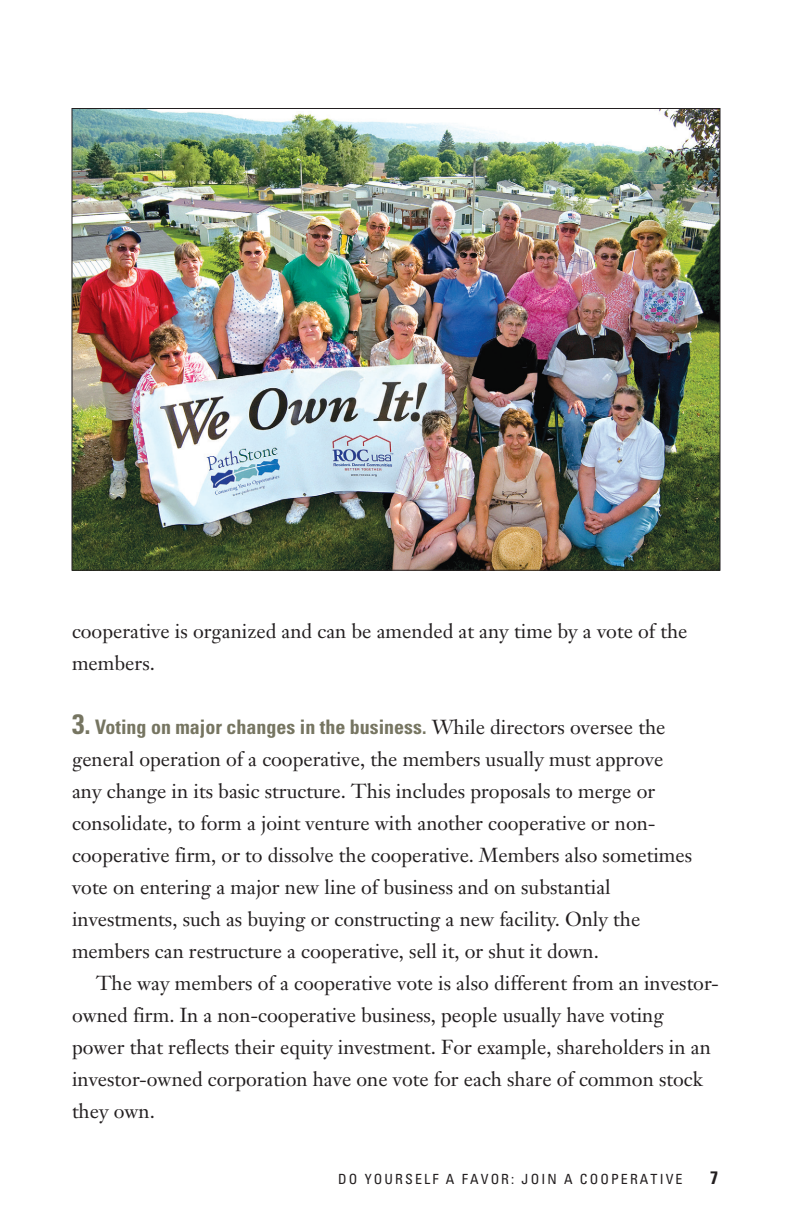
<style>
.page{position:relative;width:792px;height:1224px;background:#fff}
.page>*{position:absolute;margin:0;border:0;box-sizing:border-box;transform-origin:0 0}
.t1{font:20px/32px "Janson Text";color:#231f20}
.t2{font:700 condensed 18px "Univers";color:#231f20}
.t3{font:condensed 14px "Univers";letter-spacing:.15em;color:#231f20}
.s1{font-family:"Univers";font-weight:700;font-stretch:condensed;font-size:28px;color:#767561}
.s2{font-family:"Univers";font-weight:700;font-stretch:condensed;color:#767561}
</style>
<div class="page">
<img style="left:74px;top:110px;width:644px;height:459px">
<p class="t1" style="left:72px;top:615px;width:617px">cooperative is organized and can be amended at any time by a vote of the members.</p>
<p class="t1" style="left:72px;top:711px;width:622px"><span class="s1">3.</span> <span class="s2">Voting on major changes in the business.</span> While directors oversee the general operation of a cooperative, the members usually must approve any change in its basic structure. This includes proposals to merge or consolidate, to form a joint venture with another cooperative or non&shy;cooperative firm, or to dissolve the cooperative. Members also sometimes vote on entering a major new line of business and on substantial investments, such as buying or constructing a new facility. Only the members can restructure a cooperative, sell it, or shut it down.</p>
<p class="t1" style="left:72px;top:967px;width:648px;text-indent:24px">The way members of a cooperative vote is also different from an investor&shy;owned firm. In a non-cooperative business, people usually have voting power that reflects their equity investment. For example, shareholders in an investor-owned corporation have one vote for each share of common stock they own.</p>
<p class="t3" style="left:338px;top:1170px;width:346px">DO YOURSELF A FAVOR: JOIN A COOPERATIVE</p>
<p class="t2" style="left:710px;top:1166px;width:9px">7</p>
</div>
